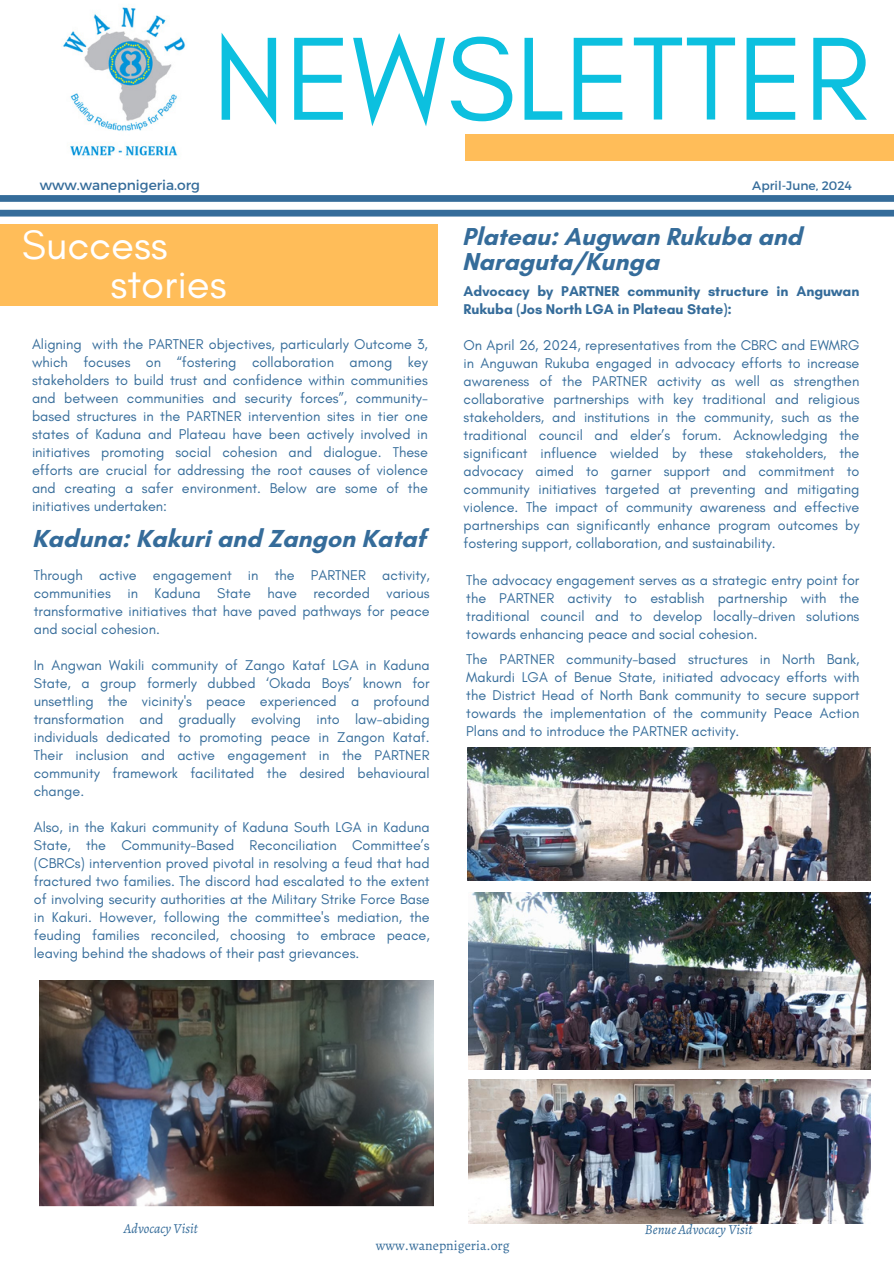
<style>
.page{position:relative;width:894px;height:1264px;background:#fff}
.page>*{position:absolute;margin:0;border:0;box-sizing:border-box;transform-origin:0 0}
.t1{font:120.45px "Glacial Indifference";color:#0cc0df}
.t2{font:42px/39.3px "Glacial Indifference";color:#fff}
.t3{font:700 25.05px "Glacial Indifference";color:#356c9a}
.t4{font:700 24.9px/24.9px "Glacial Indifference";color:#356c9a}
.t5{font:14.4px/18px "Glacial Indifference";color:#356c9a;text-align:justify}
.t6{font:700 14.4px/18px "Glacial Indifference";color:#356c9a}
.t7{font:italic 13.8px "Alegreya";color:#356c9a}
.t8{font:13.8px "Alegreya";color:#356c9a}
.t9{font:13.8px "Montserrat";color:#356c9a}
.t10{font:12.3px "Montserrat";color:#356c9a}
</style>
<div class="page">
<div style="left:0;top:195px;width:893px;height:7px;background:#356c9a"></div>
<img style="left:63px;top:7px;width:123px;height:149px">
<div style="left:0;top:210px;width:893px;height:6px;background:#356c9a"></div>
<div style="left:465px;top:134px;width:428px;height:26px;background:#ffbd59"></div>
<div style="left:0;top:224px;width:437px;height:82px;background:#ffbd59"></div>
<img style="left:40px;top:980px;width:394px;height:225px">
<img style="left:468px;top:892px;width:402px;height:177px">
<img style="left:467px;top:747px;width:403px;height:134px">
<img style="left:468px;top:1079px;width:402px;height:144px">
<h3 class="t1" style="left:212px;top:5px;width:658px">NEWSLETTER</h3>
<h3 class="t9" style="left:40px;top:176px;width:162px">www.wanepnigeria.org</h3>
<h4 class="t10" style="left:752px;top:178px;width:101px">April-June, 2024</h4>
<h5 class="t2" style="left:110px;top:224px;width:118px;text-indent:-89px">Success stories</h5>
<h5 class="t5" style="left:32px;top:334px;width:397px">Aligning with the PARTNER objectives, particularly Outcome 3, which focuses on “fostering collaboration among key stakeholders to build trust and confidence within communities and between communities and security forces”, community&shy;based structures in the PARTNER intervention sites in tier one states of Kaduna and Plateau have been actively involved in initiatives promoting social cohesion and dialogue. These efforts are crucial for addressing the root causes of violence and creating a safer environment. Below are some of the initiatives undertaken:</h5>
<h5 class="t3" style="left:32px;top:523px;width:395px">Kaduna: Kakuri and Zangon Kataf</h5>
<h5 class="t5" style="left:34px;top:565px;width:397px">Through active engagement in the PARTNER activity, communities in Kaduna State have recorded various transformative initiatives that have paved pathways for peace and social cohesion.</h5>
<h5 class="t5" style="left:34px;top:655px;width:397px">In Angwan Wakili community of Zango Kataf LGA in Kaduna State, a group formerly dubbed ‘Okada Boys’ known for unsettling the vicinity's peace experienced a profound transformation and gradually evolving into law-abiding individuals dedicated to promoting peace in Zangon Kataf.<br>Their inclusion and active engagement in the PARTNER community framework facilitated the desired behavioural change.</h5>
<p class="t5" style="left:34px;top:817px;width:397px">Also, in the Kakuri community of Kaduna South LGA in Kaduna State, the Community-Based Reconciliation Committee’s (CBRCs) intervention proved pivotal in resolving a feud that had fractured two families. The discord had escalated to the extent of involving security authorities at the Military Strike Force Base in Kakuri. However, following the committee's mediation, the feuding families reconciled, choosing to embrace peace, leaving behind the shadows of their past grievances.</p>
<h5 class="t4" style="left:462px;top:224px;width:341px">Plateau: Augwan Rukuba and<br>Naraguta/Kunga</h5>
<h5 class="t6" style="left:463px;top:282px;width:397px">Advocacy by PARTNER community structure in Anguwan<br>Rukuba (Jos North LGA in Plateau State):</h5>
<p class="t5" style="left:463px;top:336px;width:397px">On April 26, 2024, representatives from the CBRC and EWMRG in Anguwan Rukuba engaged in advocacy efforts to increase awareness of the PARTNER activity as well as strengthen collaborative partnerships with key traditional and religious stakeholders, and institutions in the community, such as the traditional council and elder’s forum. Acknowledging the significant influence wielded by these stakeholders, the advocacy aimed to garner support and commitment to community initiatives targeted at preventing and mitigating violence. The impact of community awareness and effective partnerships can significantly enhance program outcomes by fostering support, collaboration, and sustainability.</p>
<h5 class="t5" style="left:466px;top:571px;width:394px">The advocacy engagement serves as a strategic entry point for the PARTNER activity to establish partnership with the traditional council and to develop locally-driven solutions towards enhancing peace and social cohesion.</h5>
<h5 class="t5" style="left:466px;top:650px;width:394px">The PARTNER community-based structures in North Bank, Makurdi LGA of Benue State, initiated advocacy efforts with the District Head of North Bank community to secure support towards the implementation of the community Peace Action Plans and to introduce the PARTNER activity.</h5>
<p class="t7" style="left:124px;top:1218px;width:75px">Advocacy Visit</p>
<p class="t7" style="left:644px;top:1219px;width:109px">Benue Advocacy Visit</p>
<h5 class="t8" style="left:375px;top:1235px;width:135px">www.wanepnigeria.org</h5>
</div>
